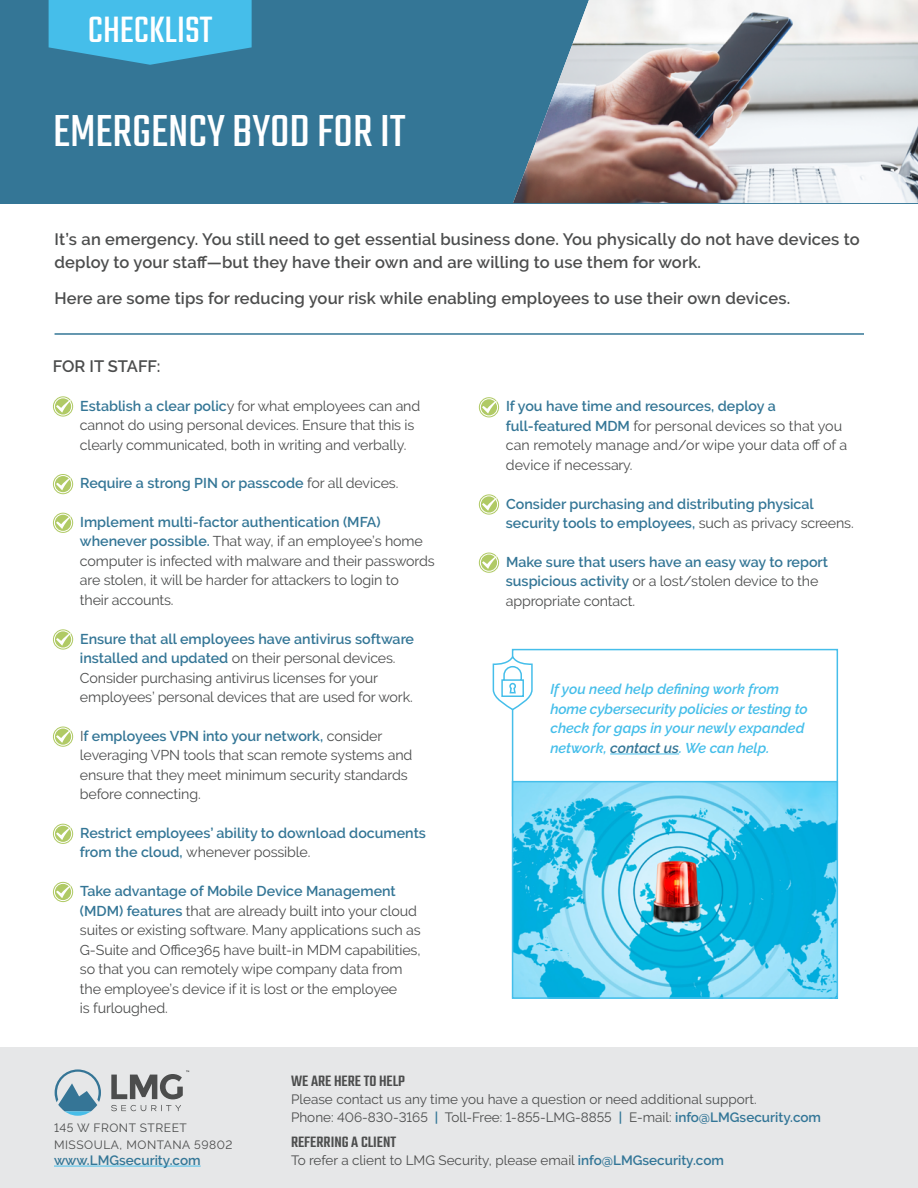
<style>
.page{position:relative;width:918px;height:1188px;background:#fff}
.page>*{position:absolute;margin:0;border:0;box-sizing:border-box;transform-origin:0 0}
.t1{font:49.5px "Teko";color:#fff}
.t2{font:40.5px "Teko";color:#fff}
.t3{font:600 16.5px/22.5px "Raleway";letter-spacing:.01em;color:#4c4d4d}
.t4{font:500 16.5px "Teko";color:#4c4d4d}
.t5{font:14.25px/19.5px "Raleway";letter-spacing:-.01em;color:#4c4d4d}
.t6{font:600 14.25px/19.5px "Raleway";color:#347696}
.t7{font:italic 600 14.25px/19.5px "Raleway";letter-spacing:-.005em;color:#45beea}
.t8{font:13.5px/18px "Raleway";color:#4c4d4d}
.t9{font:600 13.5px "Raleway";color:#347696}
.t10{font:12px/16.5px "Raleway";letter-spacing:.045em;color:#4c4d4d}
.s1{font-weight:600;color:#347696}
.s2{font-weight:400;color:#4c4d4d}
.s3{color:#347696}
.s4{font-weight:600;color:#337697}
</style>
<div class="page">
<div style="left:0;top:0;width:918px;height:203px;background:#347696"></div>
<svg style="left:49px;top:0;width:203px;height:65px;background:#42b4de"></svg>
<svg style="left:53px;top:396px;width:20px;height:21px"></svg>
<div style="left:54px;top:397px;width:18px;height:18px;border:1px solid #fff;border-radius:50%"></div>
<svg style="left:56px;top:400px;width:15px;height:13px"></svg>
<svg style="left:53px;top:474px;width:20px;height:20px"></svg>
<div style="left:54px;top:475px;width:18px;height:18px;border:1px solid #fff;border-radius:50%"></div>
<svg style="left:56px;top:477px;width:15px;height:13px"></svg>
<svg style="left:53px;top:513px;width:20px;height:20px"></svg>
<div style="left:54px;top:514px;width:18px;height:18px;border:1px solid #fff;border-radius:50%"></div>
<svg style="left:56px;top:516px;width:15px;height:13px"></svg>
<svg style="left:53px;top:629px;width:20px;height:21px"></svg>
<div style="left:54px;top:631px;width:18px;height:17px;border:1px solid #fff;border-radius:50%"></div>
<svg style="left:56px;top:633px;width:15px;height:13px"></svg>
<svg style="left:53px;top:727px;width:20px;height:20px"></svg>
<div style="left:54px;top:728px;width:18px;height:18px;border:1px solid #fff;border-radius:50%"></div>
<svg style="left:56px;top:730px;width:15px;height:13px"></svg>
<svg style="left:53px;top:824px;width:20px;height:20px"></svg>
<div style="left:54px;top:825px;width:18px;height:18px;border:1px solid #fff;border-radius:50%"></div>
<svg style="left:56px;top:827px;width:15px;height:13px"></svg>
<svg style="left:53px;top:882px;width:20px;height:20px"></svg>
<div style="left:54px;top:883px;width:18px;height:18px;border:1px solid #fff;border-radius:50%"></div>
<svg style="left:56px;top:885px;width:15px;height:13px"></svg>
<div style="left:0;top:1048px;width:918px;height:140px;background:#e6e7e8"></div>
<svg style="left:55px;top:1069px;width:46px;height:47px"></svg>
<svg style="left:111px;top:1105px;width:70px;height:6px"></svg>
<svg style="left:111px;top:1070px;width:78px;height:29px"></svg>
<hr style="left:54px;top:1166px;width:147px;height:1px;background:#45beea">
<img style="left:513px;top:0;width:405px;height:203px">
<svg style="left:479px;top:397px;width:20px;height:20px"></svg>
<div style="left:480px;top:398px;width:18px;height:18px;border:1px solid #fff;border-radius:50%"></div>
<svg style="left:482px;top:401px;width:15px;height:13px"></svg>
<svg style="left:479px;top:494px;width:20px;height:21px"></svg>
<div style="left:480px;top:496px;width:18px;height:17px;border:1px solid #fff;border-radius:50%"></div>
<svg style="left:482px;top:498px;width:15px;height:13px"></svg>
<svg style="left:479px;top:553px;width:20px;height:20px"></svg>
<div style="left:480px;top:554px;width:18px;height:18px;border:1px solid #fff;border-radius:50%"></div>
<svg style="left:482px;top:556px;width:15px;height:13px"></svg>
<div style="left:512px;top:649px;width:326px;height:168px;border:2px solid #45beea"></div>
<hr style="left:610px;top:754px;width:69px;height:1px;background:#45beea">
<svg style="left:492px;top:654px;width:41px;height:58px"></svg>
<hr style="left:55px;top:333px;width:809px;height:2px;background:#347696">
<img style="left:515px;top:784px;width:320px;height:212px">
<div style="left:512px;top:781px;width:326px;height:218px;border:2px solid #45beea"></div>
<h2 class="t2" style="left:88px;top:7px;width:126px">CHECKLIST</h2>
<h1 class="t1" style="left:53px;top:103px;width:354px">EMERGENCY BYOD FOR IT</h1>
<p class="t3" style="left:55px;top:228px;width:807px">It’s an emergency. You still need to get essential business done. You physically do not have devices to deploy to your staff—but they have their own and are willing to use them for work.</p>
<p class="t3" style="left:55px;top:286px;width:737px">Here are some tips for reducing your risk while enabling employees to use their own devices.</p>
<p class="t3" style="left:53px;top:355px;width:109px">FOR IT STAFF:</p>
<p class="t5" style="left:80px;top:396px;width:342px"><span class="s1">Establish a clear polic</span>y for what employees can and cannot do using personal devices. Ensure that this is clearly communicated, both in writing and verbally.</p>
<p class="t6" style="left:80px;top:474px;width:320px">Require a strong PIN or passcode <span class="s2">for all devices.</span></p>
<p class="t5" style="left:80px;top:512px;width:356px"><span class="s1">Implement multi-factor authentication (MFA) whenever possible.</span> That way, if an employee’s home computer is infected with malware and their passwords are stolen, it will be harder for attackers to login to<br>their accounts.</p>
<p class="t5" style="left:80px;top:629px;width:336px"><span class="s1">Ensure that all employees have antivirus software installed and updated</span> on their personal devices.<br>Consider purchasing antivirus licenses for your employees’ personal devices that are used for work.</p>
<p class="t5" style="left:80px;top:726px;width:334px">I<span class="s1">f employees VPN into your network,</span> consider leveraging VPN tools that scan remote systems and ensure that they meet minimum security standards before connecting.</p>
<p class="t6" style="left:80px;top:823px;width:348px">Restrict employees’ ability to download documents from the cloud, <span class="s2">whenever possible.</span></p>
<p class="t5" style="left:80px;top:881px;width:342px"><span class="s1">Take advantage of Mobile Device Management (MDM) features</span> that are already built into your cloud suites or existing software. Many applications such as G-Suite and Office365 have built-in MDM capabilities, so that you can remotely wipe company data from the employee’s device if it is lost or the employee<br>is furloughed.</p>
<p class="t5" style="left:506px;top:397px;width:343px"><span class="s1">If you have time and resources, deploy a full-featured MDM</span> for personal devices so that you can remotely manage and/or wipe your data off of a device if necessary.</p>
<p class="t6" style="left:506px;top:494px;width:349px">Consider purchasing and distributing physical security tools to employees, <span class="s2">such as privacy screens.</span></p>
<p class="t6" style="left:506px;top:552px;width:324px">Make sure that users have an easy way to report suspicious activity <span class="s2">or a lost/stolen device to the appropriate contact.</span></p>
<p class="t7" style="left:550px;top:680px;width:259px">If you need help defining work from home cybersecurity policies or testing to check for gaps in your newly expanded network, <span class="s3">contact us</span>. We can help.</p>
<p class="t10" style="left:54px;top:1120px;width:180px">145 W FRONT STREET<br>MISSOULA, MONTANA 59802</p>
<p class="t9" style="left:54px;top:1153px;width:148px">www.LMGsecurity.com</p>
<p class="t4" style="left:291px;top:1072px;width:116px">WE ARE HERE TO HELP</p>
<p class="t8" style="left:291px;top:1090px;width:532px">Please contact us any time you have a question or need additional support.<br>Phone: 406-830-3165 <span class="s4">|</span> Toll-Free: 1-855-LMG-8855 <span class="s4">|</span> E-mail: <span class="s4">info@LMGsecurity.com</span></p>
<p class="t4" style="left:291px;top:1132px;width:107px">REFERRING A CLIENT</p>
<p class="t8" style="left:291px;top:1151px;width:434px">To refer a client to LMG Security, please email <span class="s4">info@LMGsecurity.com</span></p>
</div>
